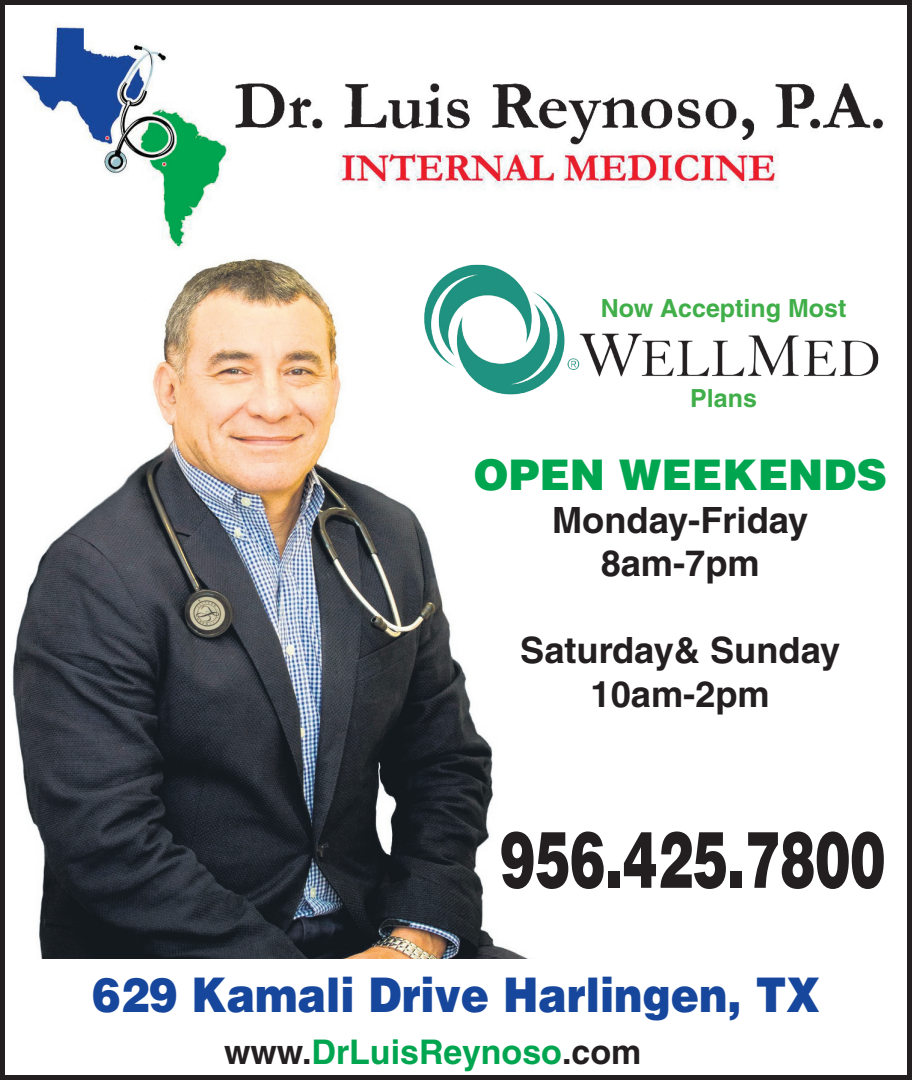
<style>
.page{position:relative;width:912px;height:1080px;background:#fff}
.page>*{position:absolute;margin:0;border:0;box-sizing:border-box;transform-origin:0 0}
.t1{font:900 78.75px "Helvetica";color:#231f20;scale:.67 1}
.t2{font:900 47.75px "Helvetica";color:#17479c;scale:.89 1}
.t3{font:900 42.25px "Helvetica";color:#00a550}
.t4{font:700 36.25px/43.5px "Helvetica";color:#231f20;text-align:center}
.t5{font:700 34px "Helvetica";color:#00a550}
.t6{font:700 25px "Helvetica";color:#40ae49}
.s1{color:#231f20}
</style>
<div class="page">
<img style="left:12px;top:262px;width:514px;height:696px">
<img style="left:21px;top:25px;width:862px;height:237px">
<div style="left:0;top:0;width:912px;height:1080px;border:5px solid #231f20"></div>
<img style="left:402px;top:253px;width:481px;height:143px">
<p class="t6" style="left:600px;top:293px;width:247px">Now Accepting Most</p>
<p class="t6" style="left:690px;top:383px;width:68px">Plans</p>
<p class="t3" style="left:473px;top:447px;width:415px">OPEN WEEKENDS</p>
<p class="t4" style="left:552px;top:498px;width:258px">Monday-Friday<br>8am-7pm</p>
<p class="t4" style="left:520px;top:628px;width:321px">Saturday&amp; Sunday<br>10am-2pm</p>
<h1 class="t1" style="left:500px;top:808px;width:576px">956.425.7800</h1>
<h2 class="t2" style="left:92px;top:964px;width:818px">629 Kamali Drive Harlingen, TX</h2>
<p class="t5" style="left:224px;top:1032px;width:419px"><span class="s1">www.</span>DrLuisReynoso<span class="s1">.com</span></p>
</div>
